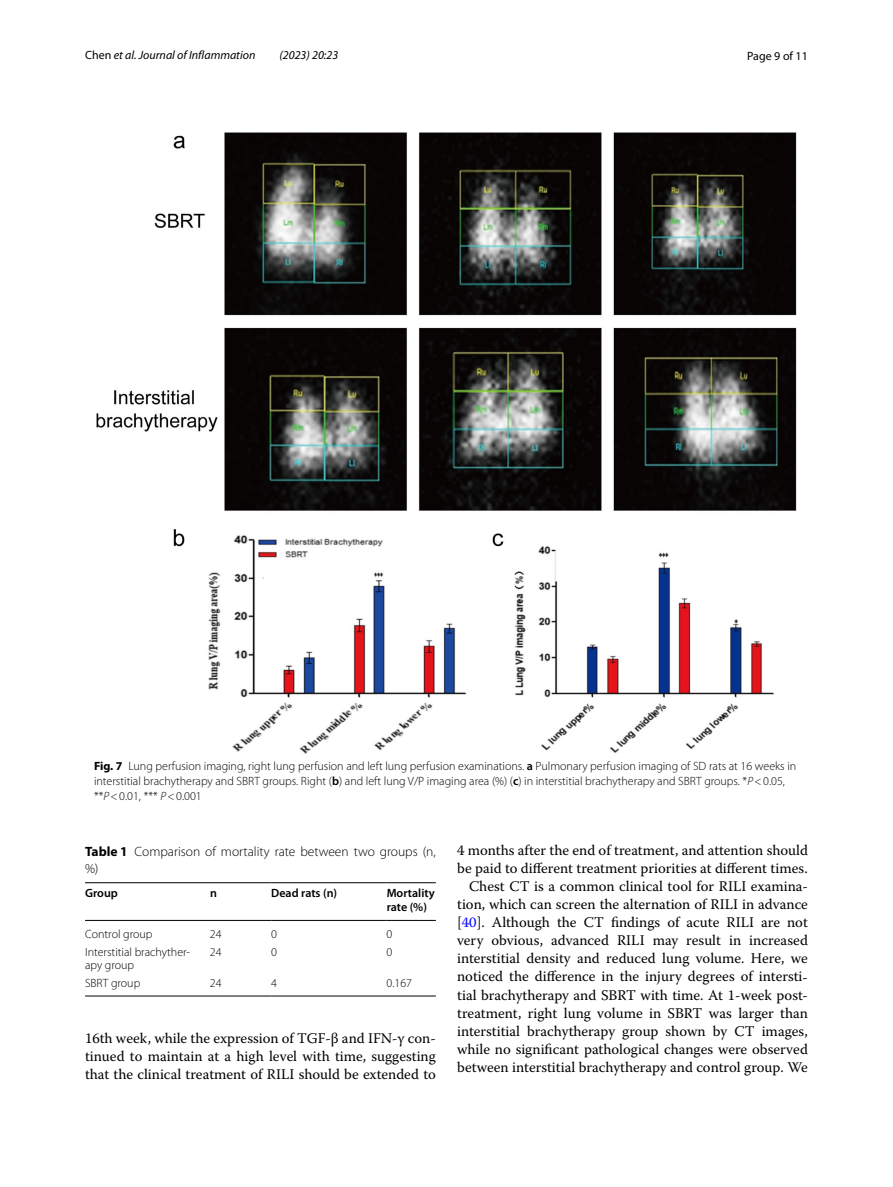
<style>
.page{position:relative;width:893px;height:1187px;background:#fff}
.page>*{position:absolute;margin:0;border:0;box-sizing:border-box;transform-origin:0 0}
.t1{font:14.7px/18px "Warnock Pro";color:#000;text-align:justify}
.t2{font:300 13.5px/16.5px "Myriad Pro";color:#000}
.t3{font:300 12px/15px "Myriad Pro";color:#000}
.t4{font:italic 12px "Myriad Pro";color:#000}
.t5{font:600 12px/13.5px "Myriad Pro";color:#000}
.t6{font:12px "Myriad Pro";color:#000}
.s1{font-style:normal}
.s2{font-weight:700}
.s3{font-weight:600}
.s4{font-style:italic}
.s5{color:#00f}
</style>
<div class="page">
<img style="left:96px;top:133px;width:701px;height:621px">
<hr style="left:85px;top:882px;width:125px;height:1px;background:#000">
<hr style="left:85px;top:920px;width:125px;height:1px;background:#000">
<hr style="left:210px;top:882px;width:61px;height:1px;background:#000">
<hr style="left:210px;top:920px;width:61px;height:1px;background:#000">
<hr style="left:271px;top:882px;width:116px;height:1px;background:#000">
<hr style="left:271px;top:920px;width:116px;height:1px;background:#000">
<hr style="left:387px;top:882px;width:49px;height:1px;background:#000">
<hr style="left:387px;top:920px;width:49px;height:1px;background:#000">
<hr style="left:85px;top:995px;width:125px;height:1px;background:#000">
<hr style="left:210px;top:995px;width:61px;height:1px;background:#000">
<hr style="left:271px;top:995px;width:116px;height:1px;background:#000">
<hr style="left:387px;top:995px;width:49px;height:1px;background:#000">
<p class="t4" style="left:85px;top:48px;width:172px"><span class="s1">Chen</span> et al. Journal of Inflammation</p>
<p class="t4" style="left:280px;top:48px;width:60px">(2023) 20:23</p>
<p class="t6" style="left:747px;top:48px;width:62px">Page 9 of 11</p>
<p class="t3" style="left:94px;top:758px;width:704px"><span class="s2">Fig. 7</span> Lung perfusion imaging, right lung perfusion and left lung perfusion examinations. <span class="s3">a</span> Pulmonary perfusion imaging of SD rats at 16 weeks in interstitial brachytherapy and SBRT groups. Right (<span class="s3">b</span>) and left lung V/P imaging area (%) (<span class="s3">c</span>) in interstitial brachytherapy and SBRT groups. *<span class="s4">P</span>&lt;0.05, **<span class="s4">P</span>&lt;0.01, *** <span class="s4">P</span>&lt;0.001</p>
<p class="t2" style="left:85px;top:843px;width:352px"><span class="s2">Table 1</span> Comparison of mortality rate between two groups (n, %)</p>
<p class="t5" style="left:85px;top:886px;width:34px">Group</p>
<p class="t5" style="left:210px;top:886px;width:8px">n</p>
<p class="t5" style="left:271px;top:886px;width:67px">Dead rats (n)</p>
<p class="t5" style="left:387px;top:886px;width:50px">Mortality rate (%)</p>
<p class="t3" style="left:85px;top:926px;width:69px">Control group</p>
<p class="t3" style="left:210px;top:926px;width:13px">24</p>
<p class="t3" style="left:271px;top:926px;width:7px">0</p>
<p class="t3" style="left:387px;top:926px;width:7px">0</p>
<p class="t3" style="left:85px;top:945px;width:107px;line-height:13.5px">Interstitial brachyther&shy;apy group</p>
<p class="t3" style="left:210px;top:944px;width:13px">24</p>
<p class="t3" style="left:271px;top:944px;width:7px">0</p>
<p class="t3" style="left:387px;top:944px;width:7px">0</p>
<p class="t3" style="left:85px;top:976px;width:57px">SBRT group</p>
<p class="t3" style="left:210px;top:976px;width:13px">24</p>
<p class="t3" style="left:271px;top:976px;width:7px">4</p>
<p class="t3" style="left:387px;top:976px;width:27px">0.167</p>
<p class="t1" style="left:85px;top:1029px;width:352px">16th week, while the expression of TGF-β and IFN-γ con&shy;tinued to maintain at a high level with time, suggesting that the clinical treatment of RILI should be extended to</p>
<p class="t1" style="left:457px;top:841px;width:352px;text-align:right">4 months after the end of treatment, and attention should be paid to different treatment priorities at different times.<br>Chest CT is a common clinical tool for RILI examina&shy;tion, which can screen the alternation of RILI in advance [<span class="s5">40</span>]. Although the CT findings of acute RILI are not very obvious, advanced RILI may result in increased interstitial density and reduced lung volume. Here, we noticed the difference in the injury degrees of intersti&shy;tial brachytherapy and SBRT with time. At 1-week post&shy;treatment, right lung volume in SBRT was larger than interstitial brachytherapy group shown by CT images, while no significant pathological changes were observed between interstitial brachytherapy and control group. We</p>
</div>
